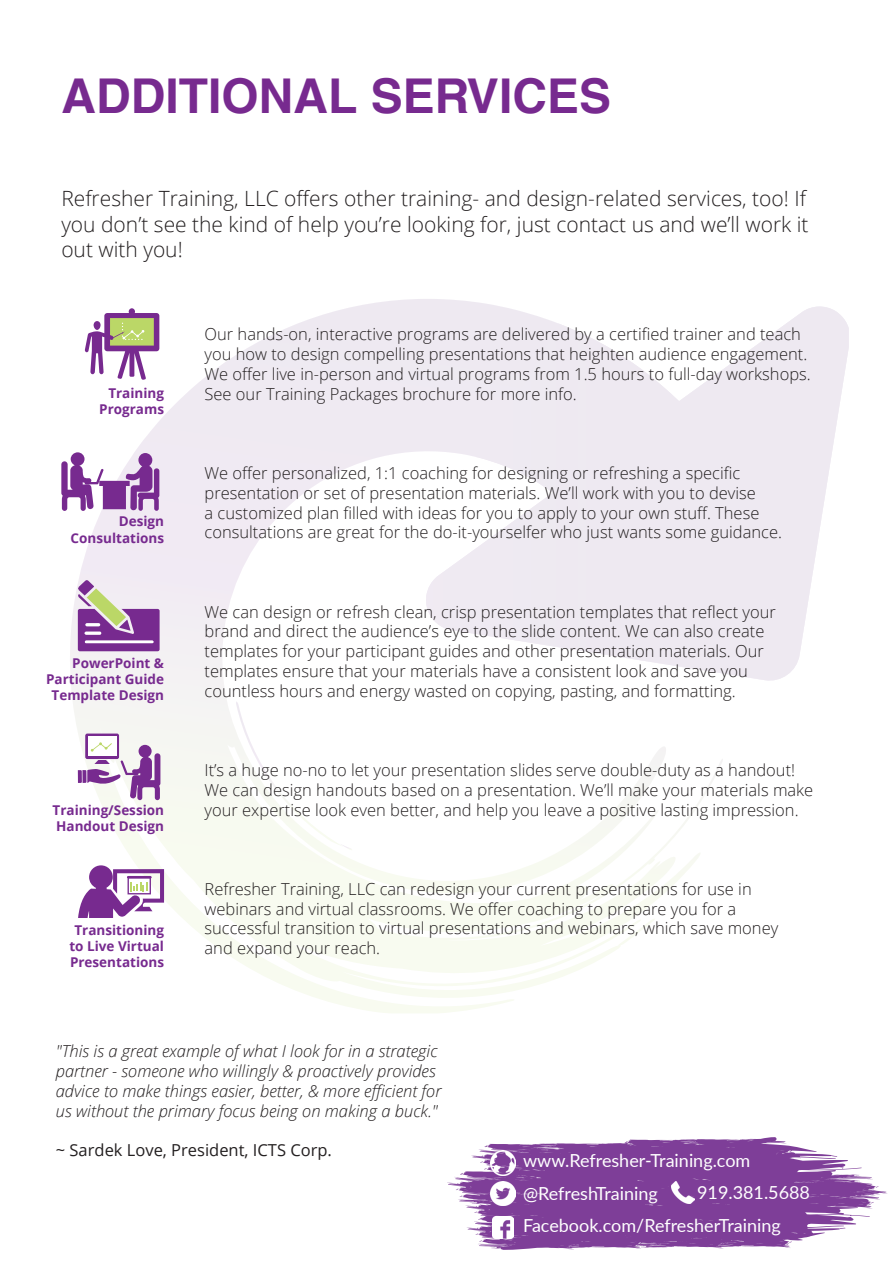
<style>
.page{position:relative;width:893px;height:1263px;background:#fff}
.page>*{position:absolute;margin:0;border:0;box-sizing:border-box;transform-origin:0 0}
.t1{font:700 48px "Helvetica LT";color:#772a8f}
.t2{font:300 21px/25.2px "Open Sans";color:#231f20}
.t3{font:18px/33.6px "Lato";color:#fff}
.t4{font:300 16.5px/19.8px "Open Sans";color:#231f20}
.t5{font:italic 300 16.5px/19.8px "Open Sans";color:#231f20}
.t6{font:16.5px "Open Sans";color:#231f20}
.t7{font:700 13.5px/16.2px "Open Sans";color:#772a8f;text-align:right}
</style>
<div class="page">
<svg style="left:489px;top:1137px;width:381px;height:113px;fill:#7e3e98"></svg>
<svg style="left:568px;top:1246px;width:24px;height:4px"></svg>
<svg style="left:447px;top:1145px;width:79px;height:104px"></svg>
<svg style="left:784px;top:1241px;width:8px;height:7px"></svg>
<svg style="left:717px;top:1245px;width:24px;height:4px"></svg>
<svg style="left:635px;top:1244px;width:39px;height:5px"></svg>
<svg style="left:831px;top:1175px;width:57px;height:34px"></svg>
<svg style="left:740px;top:1139px;width:16px;height:1px"></svg>
<svg style="left:789px;top:1152px;width:13px;height:7px"></svg>
<svg style="left:673px;top:1139px;width:25px;height:5px"></svg>
<img style="left:671px;top:1181px;width:23px;height:23px">
<img style="left:490px;top:1181px;width:25px;height:25px">
<img style="left:492px;top:1216px;width:22px;height:22px">
<img style="left:490px;top:1150px;width:25px;height:25px">
<svg style="left:70px;top:299px;width:653px;height:714px"></svg>
<svg style="left:236px;top:701px;width:116px;height:150px"></svg>
<svg style="left:426px;top:306px;width:423px;height:377px"></svg>
<svg style="left:85px;top:308px;width:74px;height:72px"></svg>
<svg style="left:78px;top:865px;width:86px;height:53px"></svg>
<div style="left:85px;top:733px;width:34px;height:26px;background:#772a8f;border-radius:2px"></div>
<svg style="left:78px;top:736px;width:82px;height:64px"></svg>
<svg style="left:61px;top:452px;width:98px;height:59px"></svg>
<svg style="left:78px;top:580px;width:82px;height:71px;background:#b18cb5"></svg>
<p class="t1" style="left:61px;top:67px;width:551px">ADDITIONAL SERVICES</p>
<p class="t2" style="left:61px;top:186px;width:749px">Refresher Training, LLC offers other training- and design-related services, too! If you don’t see the kind of help you’re looking for, just contact us and we’ll work it out with you!</p>
<p class="t7" style="left:108px;top:384px;width:57px">Training</p>
<p class="t7" style="left:99px;top:400px;width:66px">Programs</p>
<p class="t7" style="left:119px;top:513px;width:47px">Design</p>
<p class="t7" style="left:71px;top:529px;width:95px">Consultations</p>
<p class="t7" style="left:46px;top:654px;width:120px">PowerPoint &amp;<br>Participant Guide<br>Template Design</p>
<p class="t7" style="left:53px;top:802px;width:113px;text-align:left">Training/Session<br>Handout Design</p>
<p class="t7" style="left:69px;top:921px;width:96px;text-align:center">Transitioning to Live Virtual<br>Presentations</p>
<p class="t4" style="left:205px;top:324px;width:608px">Our hands-on, interactive programs are delivered by a certified trainer and teach you how to design compelling presentations that heighten audience engagement.<br>We offer live in-person and virtual programs from 1.5 hours to full-day workshops.<br>See our Training Packages brochure for more info.</p>
<p class="t4" style="left:205px;top:463px;width:579px">We offer personalized, 1:1 coaching for designing or refreshing a specific presentation or set of presentation materials. We’ll work with you to devise<br>a customized plan filled with ideas for you to apply to your own stuff. These consultations are great for the do-it-yourselfer who just wants some guidance.</p>
<p class="t4" style="left:205px;top:601px;width:573px">We can design or refresh clean, crisp presentation templates that reflect your brand and direct the audience’s eye to the slide content. We can also create templates for your participant guides and other presentation materials. Our templates ensure that your materials have a consistent look and save you countless hours and energy wasted on copying, pasting, and formatting.</p>
<p class="t4" style="left:205px;top:760px;width:610px">It’s a huge no-no to let your presentation slides serve double-duty as a handout!<br>We can design handouts based on a presentation. We’ll make your materials make your expertise look even better, and help you leave a positive lasting impression.</p>
<p class="t4" style="left:205px;top:878px;width:575px">Refresher Training, LLC can redesign your current presentations for use in webinars and virtual classrooms. We offer coaching to prepare you for a successful transition to virtual presentations and webinars, which save money</p>
<p class="t4" style="left:205px;top:938px;width:177px">and expand your reach.</p>
<p class="t5" style="left:56px;top:1041px;width:387px">"This is a great example of what I look for in a strategic partner - someone who willingly &amp; proactively provides advice to make things easier, better, &amp; more efficient for</p>
<p class="t5" style="left:56px;top:1100px;width:383px">us without the primary focus being on making a buck."</p>
<p class="t6" style="left:56px;top:1139px;width:278px">~ Sardek Love, President, ICTS Corp.</p>
<p class="t3" style="left:523px;top:1143px;width:259px;line-height:32.8px">www.Refresher-Training.com @RefreshTraining<br>Facebook.com/RefresherTraining</p>
<p class="t3" style="left:559px;top:1142px;width:252px">www.Refresher-Training.com @RefreshTraining 919.381.5688</p>
<p class="t3" style="left:559px;top:1175px;width:288px;text-indent:174px">919 381.5688<br>Facebook.com/RefresherTraining</p>
</div>
